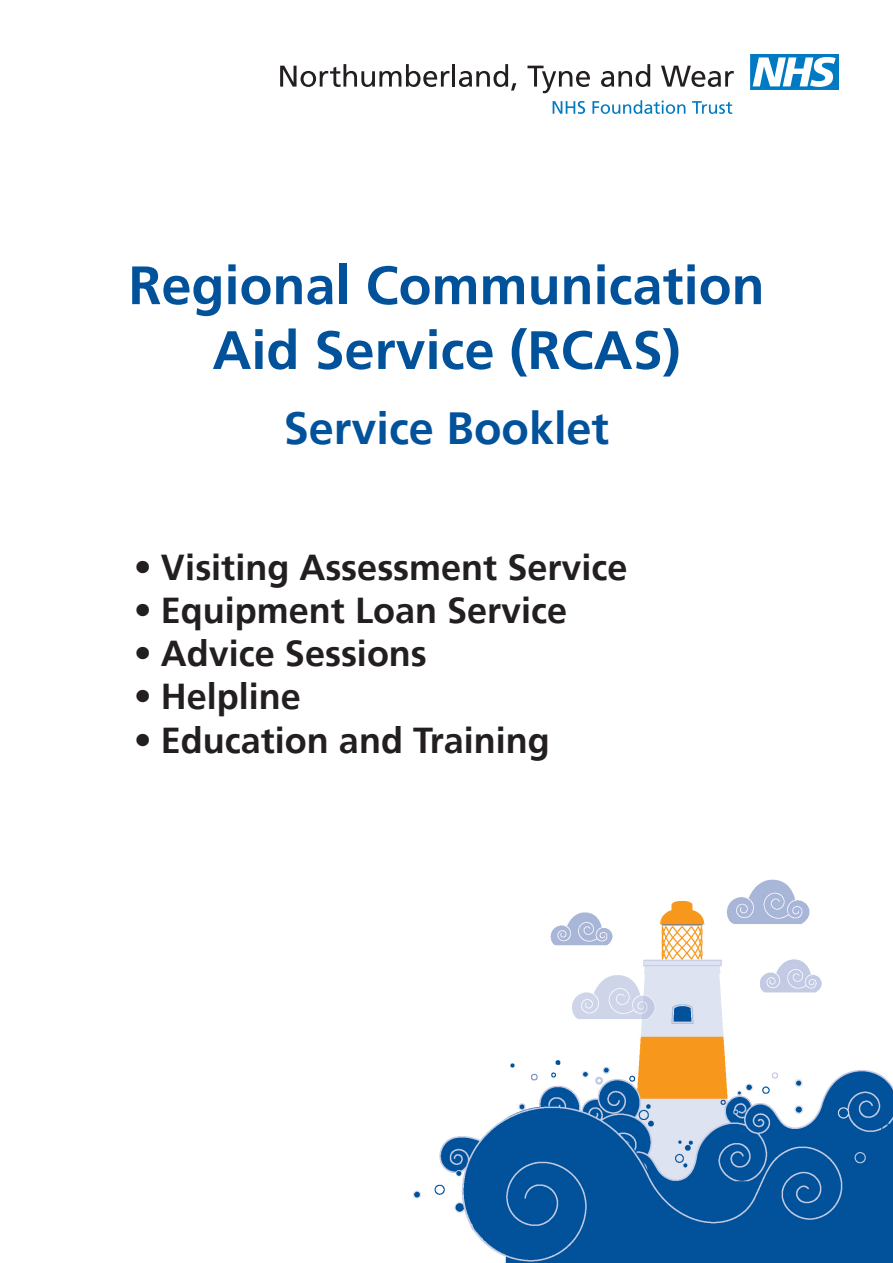
<style>
.page{position:relative;width:893px;height:1263px;background:#fff}
.page>*{position:absolute;margin:0;border:0;box-sizing:border-box;transform-origin:0 0}
.t1{font:700 54px "Frutiger";color:#01529b}
.t2{font:700 45px "Frutiger";color:#01529b}
.t3{font:700 36px "Frutiger";color:#231f20}
</style>
<div class="page">
<svg style="left:280px;top:64px;width:169px;height:23px"></svg>
<hr style="left:452px;top:64px;width:3px;height:23px;background:#231f20">
<svg style="left:459px;top:64px;width:57px;height:27px"></svg>
<svg style="left:527px;top:66px;width:63px;height:27px"></svg>
<svg style="left:601px;top:64px;width:49px;height:23px"></svg>
<svg style="left:661px;top:66px;width:73px;height:21px"></svg>
<svg style="left:750px;top:54px;width:89px;height:36px"></svg>
<svg style="left:553px;top:101px;width:32px;height:13px"></svg>
<svg style="left:592px;top:100px;width:93px;height:14px"></svg>
<svg style="left:692px;top:101px;width:40px;height:13px"></svg>
<img style="left:414px;top:879px;width:479px;height:384px">
<p class="t1" style="left:128px;top:254px;width:638px">Regional Communication</p>
<p class="t1" style="left:212px;top:318px;width:470px">Aid Service (RCAS)</p>
<p class="t2" style="left:284px;top:402px;width:327px">Service Booklet</p>
<p class="t3" style="left:134px;top:546px;width:495px">• Visiting Assessment Service</p>
<p class="t3" style="left:134px;top:589px;width:435px">• Equipment Loan Service</p>
<p class="t3" style="left:134px;top:632px;width:295px">• Advice Sessions</p>
<p class="t3" style="left:134px;top:676px;width:169px">• Helpline</p>
<p class="t3" style="left:134px;top:719px;width:417px">• Education and Training</p>
</div>
